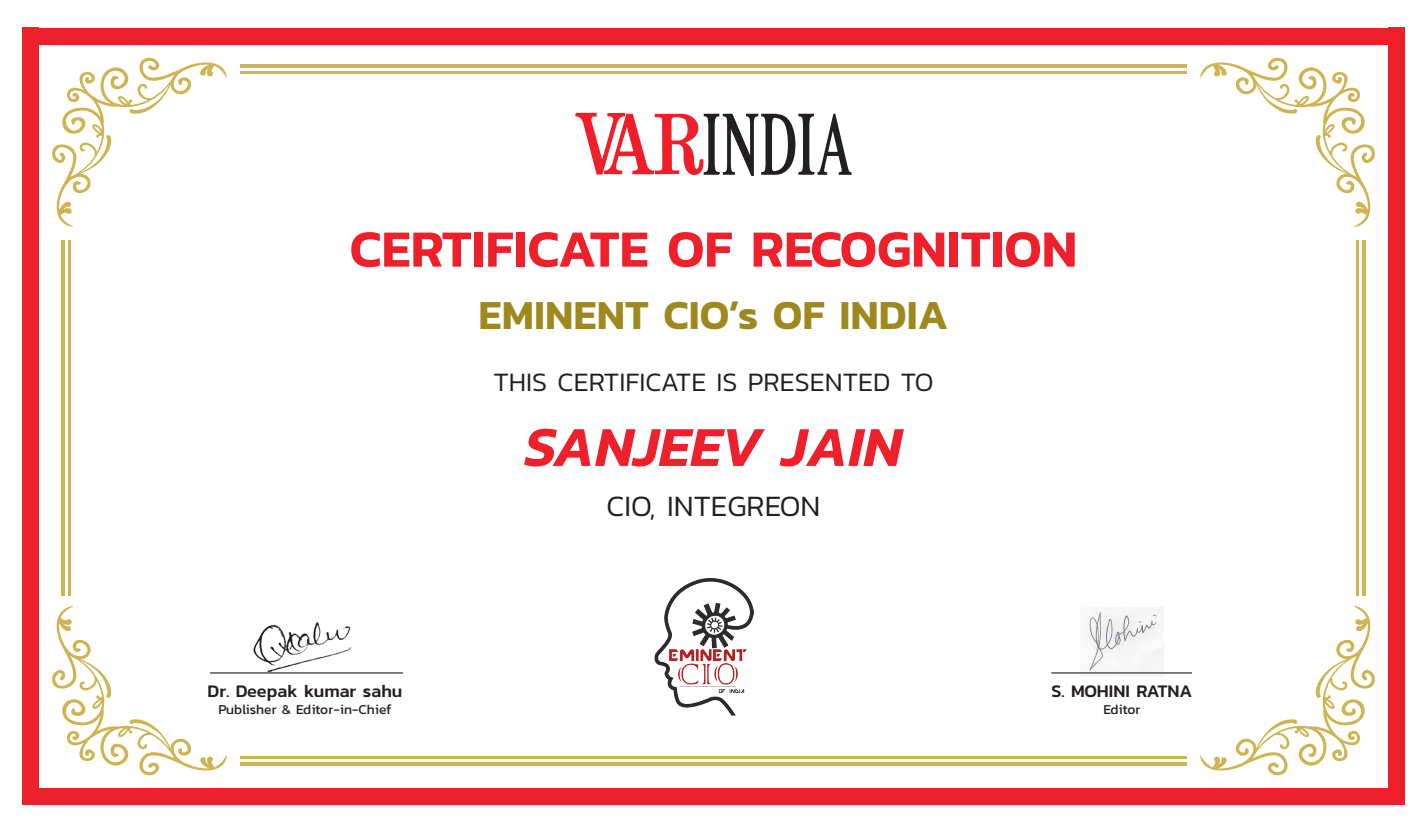
<style>
.page{position:relative;width:1427px;height:833px;background:#fff}
.page>*{position:absolute;margin:0;border:0;box-sizing:border-box;transform-origin:0 0}
.t1{font:italic 600 57px "Kanit";color:#ed202b}
.t2{font:600 52.8px "Kanit";color:#ed202b}
.t3{font:600 42px "Kanit";color:#9d891d}
.t4{font:300 30px "Kanit";color:#231f20}
.t5{font:300 27px "Kanit";color:#231f20}
.t6{font:500 18px "Kanit";color:#231f20}
.t7{font:13.8px "Kanit";color:#231f20}
</style>
<div class="page">
<hr style="left:240px;top:64px;width:946px;height:4px;background:#ceb452">
<hr style="left:240px;top:72px;width:946px;height:2px;background:#ceb452">
<hr style="left:61px;top:240px;width:4px;height:355px;background:#ceb452">
<hr style="left:69px;top:240px;width:2px;height:355px;background:#ceb452">
<svg style="left:1362px;top:240px;width:3px;height:355px"></svg>
<hr style="left:1356px;top:240px;width:2px;height:355px;background:#ceb452">
<hr style="left:240px;top:762px;width:946px;height:4px;background:#ceb452">
<hr style="left:240px;top:756px;width:946px;height:2px;background:#ceb452">
<svg style="left:52px;top:57px;width:175px;height:170px"></svg>
<svg style="left:52px;top:606px;width:175px;height:170px"></svg>
<svg style="left:1200px;top:57px;width:175px;height:170px"></svg>
<svg style="left:1200px;top:606px;width:175px;height:170px"></svg>
<div style="left:1388px;top:28px;width:16px;height:777px;background:#ed202b"></div>
<div style="left:22px;top:28px;width:17px;height:777px;background:#ed202b"></div>
<div style="left:22px;top:28px;width:1382px;height:16px;background:#ed202b"></div>
<div style="left:22px;top:789px;width:1382px;height:16px;background:#ed202b"></div>
<img style="left:253px;top:622px;width:98px;height:50px">
<hr style="left:210px;top:672px;width:193px;height:1px;background:#231f20">
<img style="left:1080px;top:607px;width:83px;height:69px">
<hr style="left:1051px;top:672px;width:141px;height:1px;background:#231f20">
<img style="left:654px;top:578px;width:100px;height:138px">
<svg style="left:575px;top:112px;width:277px;height:64px"></svg>
<h2 class="t2" style="left:349px;top:209px;width:729px">CERTIFICATE OF RECOGNITION</h2>
<h3 class="t3" style="left:478px;top:283px;width:471px">EMINENT CIO’s OF INDIA</h3>
<p class="t6" style="left:207px;top:678px;width:196px">Dr. Deepak kumar sahu</p>
<p class="t7" style="left:219px;top:699px;width:174px">Publisher &amp; Editor-in-Chief</p>
<h3 class="t5" style="left:493px;top:363px;width:441px">THIS CERTIFICATE IS PRESENTED TO</h3>
<p class="t1" style="left:525px;top:403px;width:379px">SANJEEV JAIN</p>
<p class="t4" style="left:606px;top:485px;width:215px">CIO, INTEGREON</p>
<p class="t6" style="left:1051px;top:678px;width:142px">S. MOHINI RATNA</p>
<p class="t7" style="left:1103px;top:699px;width:39px">Editor</p>
</div>
